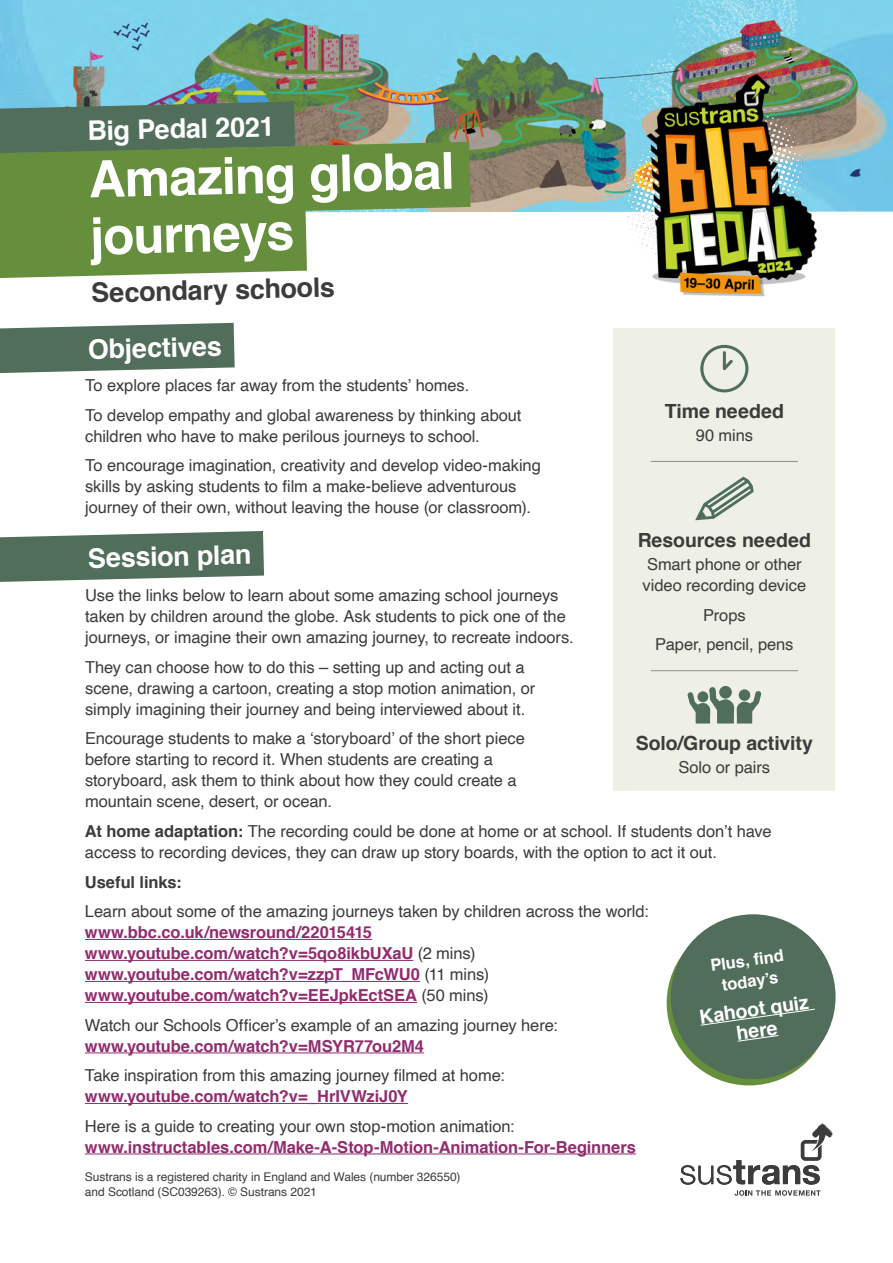
<style>
.page{position:relative;width:893px;height:1263px;background:#fff}
.page>*{position:absolute;margin:0;border:0;box-sizing:border-box;transform-origin:0 0}
.Heading_1{font:700 51px/57.6px "Helvetica";color:#fff}
.Heading_2{font:700 27px "Helvetica";color:#fff}
.Heading_2-2{font:700 27px "Helvetica";color:#3c3c3b}
.Heading_1-2{font:700 27px "Helvetica";color:#fff}
.Heading_3{font:700 19.5px "Helvetica";letter-spacing:-.005em;color:#3c3c3b}
.Heading_3-2{font:700 19.5px/21px "Helvetica";color:#fff;text-align:center}
.Body{font:16.5px/21px "Helvetica";letter-spacing:-.005em;color:#3c3c3b}
.Body-2{font:700 16.5px/21px "Helvetica";letter-spacing:-.005em;color:#922c6f}
.Body-3{font:700 16.5px/21px "Helvetica";color:#fff;text-align:center}
.Body-4{font:700 16.5px "Helvetica";letter-spacing:-.005em;color:#3c3c3b}
.t1{font:12px/14.4px "Helvetica";letter-spacing:-.005em;color:#3c3c3b}
.s1{font-weight:700}
.s2{font-weight:400;color:#3c3c3b}
.s3{font-weight:700;color:#922c6f}
</style>
<div class="page">
<svg style="left:680px;top:1124px;width:152px;height:72px"></svg>
<img style="left:0;top:0;width:893px;height:212px">
<img style="left:616px;top:63px;width:226px;height:234px">
<svg style="left:0;top:102px;width:471px;height:176px;background:#7c9a65"></svg>
<svg style="left:0;top:531px;width:264px;height:51px;background:#65806e"></svg>
<div style="left:614px;top:328px;width:221px;height:462px;background:#eef0e5"></div>
<svg style="left:700px;top:345px;width:48px;height:47px"></svg>
<hr style="left:651px;top:461px;width:147px;height:1px;background:#869381">
<svg style="left:695px;top:477px;width:59px;height:43px"></svg>
<hr style="left:651px;top:670px;width:147px;height:1px;background:#869381">
<svg style="left:687px;top:686px;width:74px;height:37px"></svg>
<svg style="left:0;top:323px;width:235px;height:50px;background:#637e6c"></svg>
<hr style="left:85px;top:939px;width:287px;height:1px;background:#922c6f">
<hr style="left:85px;top:960px;width:328px;height:1px;background:#922c6f">
<hr style="left:85px;top:981px;width:335px;height:1px;background:#922c6f">
<hr style="left:85px;top:1002px;width:332px;height:1px;background:#922c6f">
<hr style="left:85px;top:1052px;width:339px;height:1px;background:#922c6f">
<hr style="left:85px;top:1103px;width:323px;height:1px;background:#922c6f">
<hr style="left:85px;top:1153px;width:551px;height:1px;background:#922c6f">
<div style="left:667px;top:921px;width:164px;height:164px;background:#668f3d;border-radius:50%"></div>
<div style="left:671px;top:914px;width:165px;height:165px;background:#506e5a;border-radius:50%"></div>
<svg style="left:700px;top:1008px;width:115px;height:18px"></svg>
<svg style="left:737px;top:1035px;width:42px;height:7px"></svg>
<h1 class="Heading_1-2" style="left:87px;top:109px;width:189px;rotate:-1deg">Big Pedal 2021</h1>
<h1 class="Heading_1" style="left:88px;top:150px;width:368px;rotate:-1deg">Amazing global journeys</h1>
<h2 class="Heading_2-2" style="left:91px;top:270px;width:245px;rotate:-1deg">Secondary schools</h2>
<h2 class="Heading_2" style="left:88px;top:327px;width:136px;rotate:-1deg">Objectives</h2>
<p class="Body" style="left:85px;top:376px;width:386px">To explore places far away from the students’ homes.</p>
<p class="Body" style="left:85px;top:405px;width:438px">To develop empathy and global awareness by thinking about children who have to make perilous journeys to school.</p>
<p class="Body" style="left:85px;top:456px;width:457px">To encourage imagination, creativity and develop video-making skills by asking students to film a make-believe adventurous journey of their own, without leaving the house (or classroom).</p>
<h2 class="Heading_2" style="left:88px;top:536px;width:165px;rotate:-1deg">Session plan</h2>
<p class="Body" style="left:85px;top:586px;width:490px">Use the links below to learn about some amazing school journeys taken by children around the globe. Ask students to pick one of the journeys, or imagine their own amazing journey, to recreate indoors.</p>
<p class="Body" style="left:85px;top:657px;width:452px">They can choose how to do this – setting up and acting out a scene, drawing a cartoon, creating a stop motion animation, or simply imagining their journey and being interviewed about it.</p>
<p class="Body" style="left:85px;top:729px;width:441px">Encourage students to make a ‘storyboard’ of the short piece before starting to record it. When students are creating a storyboard, ask them to think about how they could create a mountain scene, desert, or ocean.</p>
<p class="Heading_3" style="left:665px;top:395px;width:121px">Time needed</p>
<p class="Body" style="left:696px;top:425px;width:59px">90 mins</p>
<p class="Heading_3" style="left:638px;top:524px;width:175px">Resources needed</p>
<p class="Body" style="left:642px;top:554px;width:165px">Smart phone or other video recording device</p>
<p class="Body" style="left:703px;top:605px;width:44px">Props</p>
<p class="Body" style="left:655px;top:634px;width:140px">Paper, pencil, pens</p>
<p class="Heading_3" style="left:636px;top:727px;width:179px">Solo/Group activity</p>
<p class="Body" style="left:679px;top:757px;width:93px">Solo or pairs</p>
<p class="Body" style="left:85px;top:821px;width:688px"><span class="s1">At home adaptation:</span> The recording could be done at home or at school. If students don’t have access to recording devices, they can draw up story boards, with the option to act it out.</p>
<p class="Body-4" style="left:85px;top:868px;width:98px">Useful links:</p>
<p class="Body-2" style="left:85px;top:901px;width:565px"><span class="s2">Learn about some of the amazing journeys taken by children across the world: </span>www.bbc.co.uk/newsround/22015415 www.youtube.com/watch?v=5qo8ikbUXaU <span class="s2">(2 mins) </span>www.youtube.com/watch?v=zzpT_MFcWU0 <span class="s2">(11 mins) </span>www.youtube.com/watch?v=EEJpkEctSEA <span class="s2">(50 mins)</span></p>
<p class="Body" style="left:85px;top:1015px;width:474px">Watch our Schools Officer’s example of an amazing journey here: <span class="s3">www.youtube.com/watch?v=MSYR77ou2M4</span></p>
<p class="Body" style="left:85px;top:1065px;width:421px">Take inspiration from this amazing journey filmed at home: <span class="s3">www.youtube.com/watch?v=_HrIVWziJ0Y</span></p>
<p class="Body-2" style="left:85px;top:1115px;width:552px"><span class="s2">Here is a guide to creating your own stop-motion animation: </span>www.instructables.com/Make-A-Stop-Motion-Animation-For-Beginners</p>
<p class="Body-3" style="left:709px;top:955px;width:75px;rotate:-8deg">Plus, find today’s</p>
<p class="Heading_3-2" style="left:698px;top:1007px;width:112px;rotate:-8deg">Kahoot quiz here</p>
<p class="t1" style="left:85px;top:1170px;width:377px">Sustrans is a registered charity in England and Wales (number 326550) and Scotland (SC039263). © Sustrans 2021</p>
</div>
